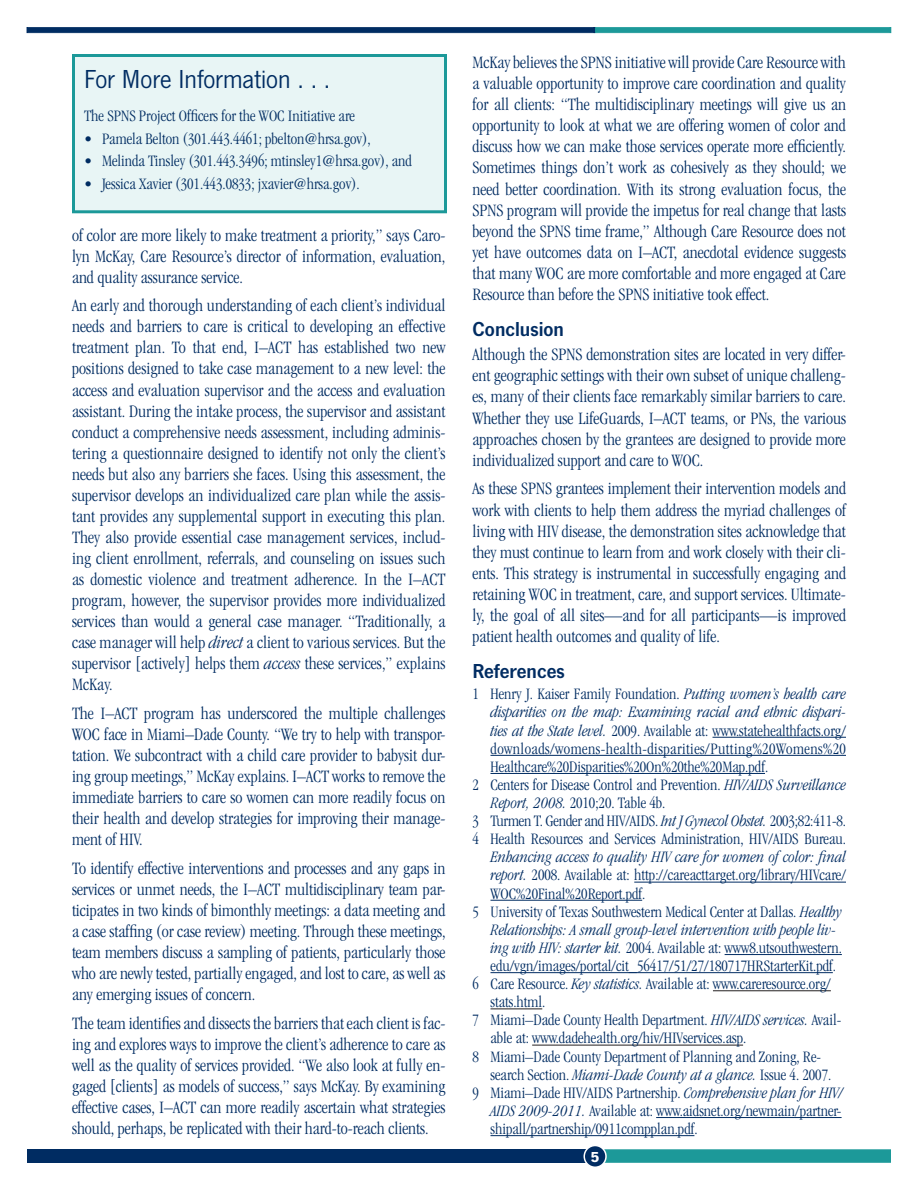
<style>
.page{position:relative;width:918px;height:1188px;background:#fff}
.page>*{position:absolute;margin:0;border:0;box-sizing:border-box;transform-origin:0 0}
.t1{font:27px "News Got T";color:#002c62}
.t2{font:600 21px "News Got T";color:#002c62}
.t3{font:300 condensed 18px/21px "Garamond";color:#002c62;text-align:justify}
.t4{font:300 condensed 16.5px "Garamond";color:#002c62}
.t5{font:italic 300 condensed 16.5px "Garamond";color:#002c62}
.t6{font:300 condensed 16.5px "Garamond";letter-spacing:.025em;color:#002c62}
.t7{font:700 15px "News Got T";color:#fff}
.s1{font-style:italic}
</style>
<div class="page">
<div style="left:594px;top:1149px;width:297px;height:14px;background:#1c9999;border:2px solid #1c9999"></div>
<div style="left:27px;top:1149px;width:567px;height:14px;background:#002c62"></div>
<div style="left:584px;top:1146px;width:22px;height:21px;background:#002c62;border-radius:50%"></div>
<div style="left:584px;top:1145px;width:23px;height:23px;border:2px solid #fff;border-radius:50%"></div>
<svg style="left:595px;top:27px;width:296px;height:6px;background:#239c9c"></svg>
<svg style="left:27px;top:27px;width:568px;height:6px;background:#083367"></svg>
<div style="left:74px;top:56px;width:372px;height:156px;background:#e8f5f5"></div>
<div style="left:72px;top:54px;width:375px;height:159px;border:3px solid #1c9999"></div>
<hr style="left:713px;top:737px;width:133px;height:1px;background:#002c62">
<hr style="left:490px;top:755px;width:356px;height:1px;background:#002c62">
<hr style="left:490px;top:773px;width:275px;height:1px;background:#002c62">
<hr style="left:634px;top:882px;width:212px;height:1px;background:#002c62">
<hr style="left:490px;top:900px;width:152px;height:1px;background:#002c62">
<hr style="left:725px;top:954px;width:117px;height:1px;background:#002c62">
<hr style="left:490px;top:972px;width:343px;height:1px;background:#002c62">
<hr style="left:713px;top:990px;width:118px;height:1px;background:#231f20">
<hr style="left:490px;top:1008px;width:52px;height:1px;background:#231f20">
<hr style="left:532px;top:1045px;width:211px;height:1px;background:#231f20">
<hr style="left:656px;top:1117px;width:186px;height:1px;background:#002c62">
<hr style="left:490px;top:1135px;width:204px;height:1px;background:#002c62">
<h1 class="t1" style="left:84px;top:65px;width:248px">For More Information . . .</h1>
<p class="t4" style="left:84px;top:107px;width:273px">The SPNS Project Officers for the WOC Initiative are</p>
<p class="t4" style="left:84px;top:130px;width:288px">• Pamela Belton (301.443.4461; pbelton@hrsa.gov),</p>
<p class="t4" style="left:84px;top:152px;width:329px">• Melinda Tinsley (301.443.3496; mtinsley1@hrsa.gov), and</p>
<p class="t4" style="left:84px;top:175px;width:277px">• Jessica Xavier (301.443.0833; jxavier@hrsa.gov).</p>
<p class="t3" style="left:72px;top:224px;width:375px">of color are more likely to make treatment a priority,” says Caro&shy;lyn McKay, Care Resource’s director of information, evaluation, and quality assurance service.</p>
<p class="t3" style="left:72px;top:295px;width:375px">An early and thorough understanding of each client’s individual needs and barriers to care is critical to developing an effective treatment plan. To that end, I–ACT has established two new positions designed to take case management to a new level: the access and evaluation supervisor and the access and evaluation assistant. During the intake process, the supervisor and assistant conduct a comprehensive needs assessment, including adminis&shy;tering a questionnaire designed to identify not only the client’s needs but also any barriers she faces. Using this assessment, the supervisor develops an individualized care plan while the assis&shy;tant provides any supplemental support in executing this plan.<br>They also provide essential case management services, includ&shy;ing client enrollment, referrals, and counseling on issues such as domestic violence and treatment adherence. In the I–ACT program, however, the supervisor provides more individualized services than would a general case manager. “Traditionally, a case manager will help <span class="s1">direct</span> a client to various services. But the supervisor [actively] helps them <span class="s1">access</span> these services,” explains McKay.</p>
<p class="t3" style="left:72px;top:703px;width:375px">The I–ACT program has underscored the multiple challenges WOC face in Miami–Dade County. “We try to help with transpor&shy;tation. We subcontract with a child care provider to babysit dur&shy;ing group meetings,” McKay explains. I–ACT works to remove the immediate barriers to care so women can more readily focus on their health and develop strategies for improving their manage&shy;ment of HIV.</p>
<p class="t3" style="left:72px;top:858px;width:375px">To identify effective interventions and processes and any gaps in services or unmet needs, the I–ACT multidisciplinary team par&shy;ticipates in two kinds of bimonthly meetings: a data meeting and a case staffing (or case review) meeting. Through these meetings, team members discuss a sampling of patients, particularly those who are newly tested, partially engaged, and lost to care, as well as any emerging issues of concern.</p>
<p class="t3" style="left:72px;top:1013px;width:375px">The team identifies and dissects the barriers that each client is fac&shy;ing and explores ways to improve the client’s adherence to care as well as the quality of services provided. “We also look at fully en&shy;gaged [clients] as models of success,” says McKay. By examining effective cases, I–ACT can more readily ascertain what strategies should, perhaps, be replicated with their hard-to-reach clients.</p>
<p class="t3" style="left:472px;top:52px;width:375px">McKay believes the SPNS initiative will provide Care Resource with a valuable opportunity to improve care coordination and quality for all clients: “The multidisciplinary meetings will give us an opportunity to look at what we are offering women of color and discuss how we can make those services operate more efficiently.<br>Sometimes things don’t work as cohesively as they should; we need better coordination. With its strong evaluation focus, the SPNS program will provide the impetus for real change that lasts beyond the SPNS time frame,” Although Care Resource does not yet have outcomes data on I–ACT, anecdotal evidence suggests that many WOC are more comfortable and more engaged at Care Resource than before the SPNS initiative took effect.</p>
<p class="t2" style="left:472px;top:317px;width:93px">Conclusion</p>
<p class="t3" style="left:472px;top:344px;width:375px">Although the SPNS demonstration sites are located in very differ&shy;ent geographic settings with their own subset of unique challeng&shy;es, many of their clients face remarkably similar barriers to care.<br>Whether they use LifeGuards, I–ACT teams, or PNs, the various approaches chosen by the grantees are designed to provide more individualized support and care to WOC.</p>
<p class="t3" style="left:472px;top:478px;width:375px">As these SPNS grantees implement their intervention models and work with clients to help them address the myriad challenges of living with HIV disease, the demonstration sites acknowledge that they must continue to learn from and work closely with their cli&shy;ents. This strategy is instrumental in successfully engaging and retaining WOC in treatment, care, and support services. Ultimate&shy;ly, the goal of all sites—and for all participants—is improved patient health outcomes and quality of life.</p>
<p class="t2" style="left:472px;top:659px;width:94px">References</p>
<p class="t4" style="left:472px;top:685px;width:375px">1 Henry J. Kaiser Family Foundation. <span class="s1">Putting women’s health care</span></p>
<p class="t5" style="left:490px;top:704px;width:357px">disparities on the map: Examining racial and ethnic dispari-</p>
<p class="t4" style="left:490px;top:721px;width:357px"><span class="s1">ties at the State level.</span> 2009. Available at: www.statehealthfacts.org/</p>
<p class="t6" style="left:490px;top:740px;width:357px">downloads/womens-health-disparities/Putting%20Womens%20</p>
<p class="t4" style="left:490px;top:758px;width:279px">Healthcare%20Disparities%20On%20the%20Map.pdf.</p>
<p class="t4" style="left:472px;top:776px;width:375px">2 Centers for Disease Control and Prevention. <span class="s1">HIV/AIDS Surveillance</span></p>
<p class="t4" style="left:491px;top:794px;width:176px"><span class="s1">Report, 2008.</span> 2010;20. Table 4b.</p>
<p class="t4" style="left:472px;top:812px;width:375px">3 Turmen T. Gender and HIV/AIDS. <span class="s1">Int J Gynecol Obstet.</span> 2003;82:411-8.</p>
<p class="t4" style="left:472px;top:830px;width:375px">4 Health Resources and Services Administration, HIV/AIDS Bureau.</p>
<p class="t5" style="left:490px;top:848px;width:357px">Enhancing access to quality HIV care for women of color: final</p>
<p class="t4" style="left:490px;top:866px;width:357px"><span class="s1">report.</span> 2008. Available at: http://careacttarget.org/library/HIVcare/</p>
<p class="t4" style="left:490px;top:884px;width:156px">WOC%20Final%20Report.pdf.</p>
<p class="t4" style="left:472px;top:903px;width:371px">5 University of Texas Southwestern Medical Center at Dallas. <span class="s1">Healthy</span></p>
<p class="t5" style="left:491px;top:921px;width:347px">Relationships: A small group-level intervention with people liv-</p>
<p class="t4" style="left:491px;top:939px;width:353px"><span class="s1">ing with HIV: starter kit.</span> 2004. Available at: www8.utsouthwestern.</p>
<p class="t4" style="left:491px;top:957px;width:347px">edu/vgn/images/portal/cit_56417/51/27/180717HRStarterKit.pdf.</p>
<p class="t4" style="left:472px;top:975px;width:360px">6 Care Resource. <span class="s1">Key statistics.</span> Available at: www.careresource.org/</p>
<p class="t4" style="left:490px;top:993px;width:56px">stats.html.</p>
<p class="t4" style="left:472px;top:1011px;width:370px">7 Miami–Dade County Health Department. <span class="s1">HIV/AIDS services.</span> Avail-</p>
<p class="t4" style="left:490px;top:1029px;width:257px">able at: www.dadehealth.org/hiv/HIVservices.asp.</p>
<p class="t4" style="left:472px;top:1047px;width:350px">8 Miami–Dade County Department of Planning and Zoning, Re-</p>
<p class="t4" style="left:491px;top:1066px;width:342px">search Section. <span class="s1">Miami-Dade County at a glance.</span> Issue 4. 2007.</p>
<p class="t4" style="left:472px;top:1084px;width:372px">9 Miami–Dade HIV/AIDS Partnership. <span class="s1">Comprehensive plan for HIV/</span></p>
<p class="t4" style="left:490px;top:1102px;width:353px"><span class="s1">AIDS 2009-2011.</span> Available at: www.aidsnet.org/newmain/partner-</p>
<p class="t4" style="left:490px;top:1120px;width:209px">shipall/partnership/0911compplan.pdf.</p>
<p class="t7" style="left:591px;top:1148px;width:10px">5</p>
</div>
